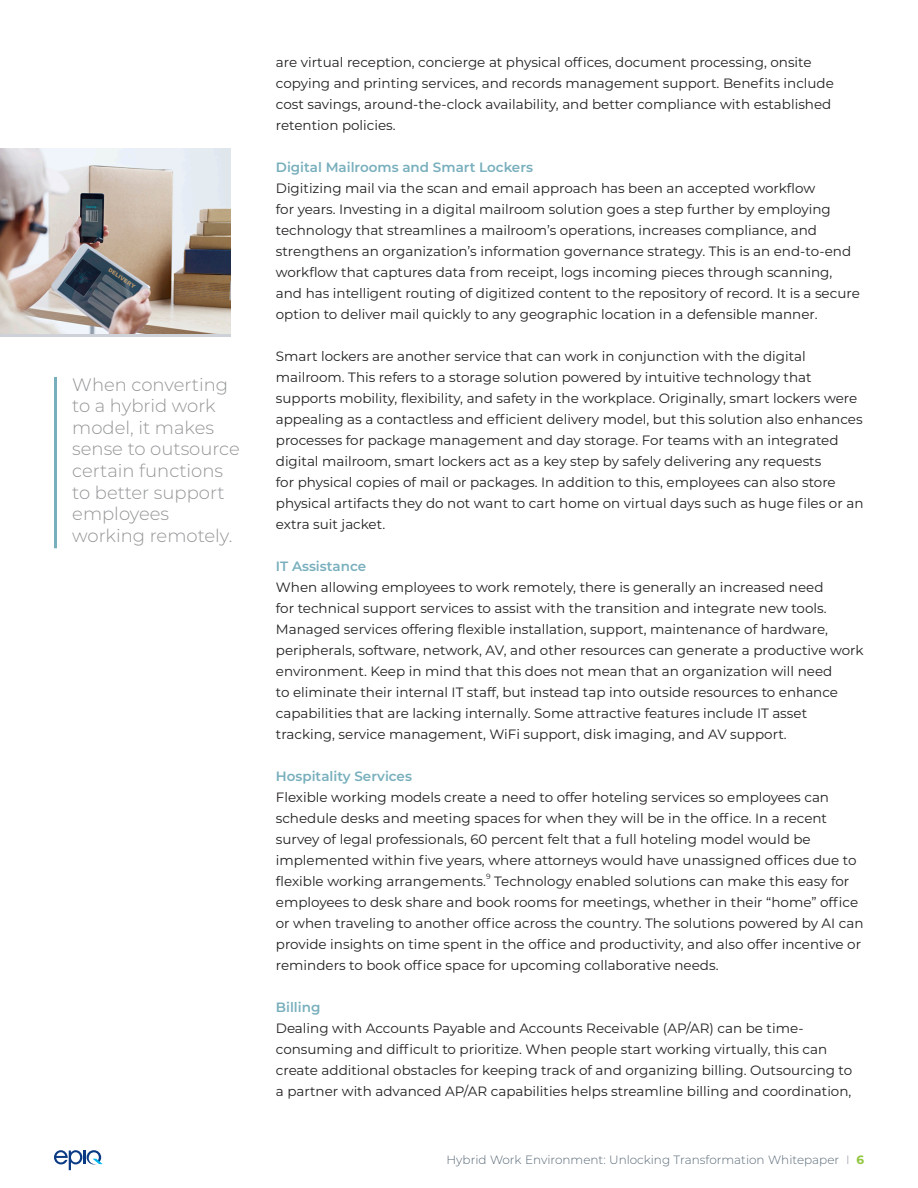
<style>
.page{position:relative;width:918px;height:1188px;background:#fff}
.page>*{position:absolute;margin:0;border:0;box-sizing:border-box;transform-origin:0 0}
.Pull_Quotes{font:300 18px/21.6px "Montserrat";color:#939598}
.Epiq_body_text{font:13.5px/21px "Montserrat";color:#231f20}
.Epiq_body_text-2{font:600 13.5px "Montserrat";color:#78afbc}
.t1{font:300 12px "Montserrat";color:#586876}
.Epiq_body_text-3{font:7.5px "Montserrat";color:#231f20}
.s1{color:#8e95a1}
.s2{font-weight:700;color:#90c53c}
</style>
<div class="page">
<svg style="left:54px;top:1150px;width:49px;height:20px"></svg>
<div style="left:0;top:148px;width:230px;height:190px;background:linear-gradient(to right,#ced1d7,#ced1d7)"></div>
<img style="left:0;top:148px;width:230px;height:185px">
<hr style="left:54px;top:377px;width:3px;height:171px;background:#78afbc">
<p class="Pull_Quotes" style="left:72px;top:373px;width:169px">When converting to a hybrid work model, it makes sense to outsource certain functions to better support employees</p>
<p class="Pull_Quotes" style="left:72px;top:524px;width:162px">working remotely.</p>
<p class="Epiq_body_text" style="left:276px;top:51px;width:560px">are virtual reception, concierge at physical offices, document processing, onsite copying and printing services, and records management support. Benefits include cost savings, around-the-clock availability, and better compliance with established retention policies.</p>
<p class="Epiq_body_text-2" style="left:276px;top:158px;width:259px">Digital Mailrooms and Smart Lockers</p>
<p class="Epiq_body_text" style="left:276px;top:177px;width:586px">Digitizing mail via the scan and email approach has been an accepted workflow<br>for years. Investing in a digital mailroom solution goes a step further by employing technology that streamlines a mailroom’s operations, increases compliance, and strengthens an organization’s information governance strategy. This is an end-to-end workflow that captures data from receipt, logs incoming pieces through scanning, and has intelligent routing of digitized content to the repository of record. It is a secure option to deliver mail quickly to any geographic location in a defensible manner.</p>
<p class="Epiq_body_text" style="left:276px;top:345px;width:589px">Smart lockers are another service that can work in conjunction with the digital mailroom. This refers to a storage solution powered by intuitive technology that supports mobility, flexibility, and safety in the workplace. Originally, smart lockers were appealing as a contactless and efficient delivery model, but this solution also enhances processes for package management and day storage. For teams with an integrated digital mailroom, smart lockers act as a key step by safely delivering any requests<br>for physical copies of mail or packages. In addition to this, employees can also store physical artifacts they do not want to cart home on virtual days such as huge files or an extra suit jacket.</p>
<p class="Epiq_body_text-2" style="left:276px;top:557px;width:92px">IT Assistance</p>
<p class="Epiq_body_text" style="left:276px;top:576px;width:589px">When allowing employees to work remotely, there is generally an increased need<br>for technical support services to assist with the transition and integrate new tools.<br>Managed services offering flexible installation, support, maintenance of hardware, peripherals, software, network, AV, and other resources can generate a productive work environment. Keep in mind that this does not mean that an organization will need<br>to eliminate their internal IT staff, but instead tap into outside resources to enhance capabilities that are lacking internally. Some attractive features include IT asset tracking, service management, WiFi support, disk imaging, and AV support.</p>
<p class="Epiq_body_text-2" style="left:276px;top:767px;width:138px">Hospitality Services</p>
<p class="Epiq_body_text" style="left:276px;top:786px;width:582px">Flexible working models create a need to offer hoteling services so employees can schedule desks and meeting spaces for when they will be in the office. In a recent survey of legal professionals, 60 percent felt that a full hoteling model would be implemented within five years, where attorneys would have unassigned offices due to flexible working arrangements.</p>
<p class="Epiq_body_text-3" style="left:486px;top:871px;width:6px">9</p>
<p class="Epiq_body_text" style="left:276px;top:870px;width:589px;text-indent:218px">Technology enabled solutions can make this easy for employees to desk share and book rooms for meetings, whether in their “home” office or when traveling to another office across the country. The solutions powered by AI can provide insights on time spent in the office and productivity, and also offer incentive or reminders to book office space for upcoming collaborative needs.</p>
<p class="Epiq_body_text-2" style="left:276px;top:998px;width:46px">Billing</p>
<p class="Epiq_body_text" style="left:276px;top:1017px;width:578px">Dealing with Accounts Payable and Accounts Receivable (AP/AR) can be time&shy;consuming and difficult to prioritize. When people start working virtually, this can create additional obstacles for keeping track of and organizing billing. Outsourcing to a partner with advanced AP/AR capabilities helps streamline billing and coordination,</p>
<p class="t1" style="left:447px;top:1151px;width:419px">Hybrid Work Environment: Unlocking Transformation Whitepaper <span class="s1">I</span> <span class="s2">6</span></p>
</div>
